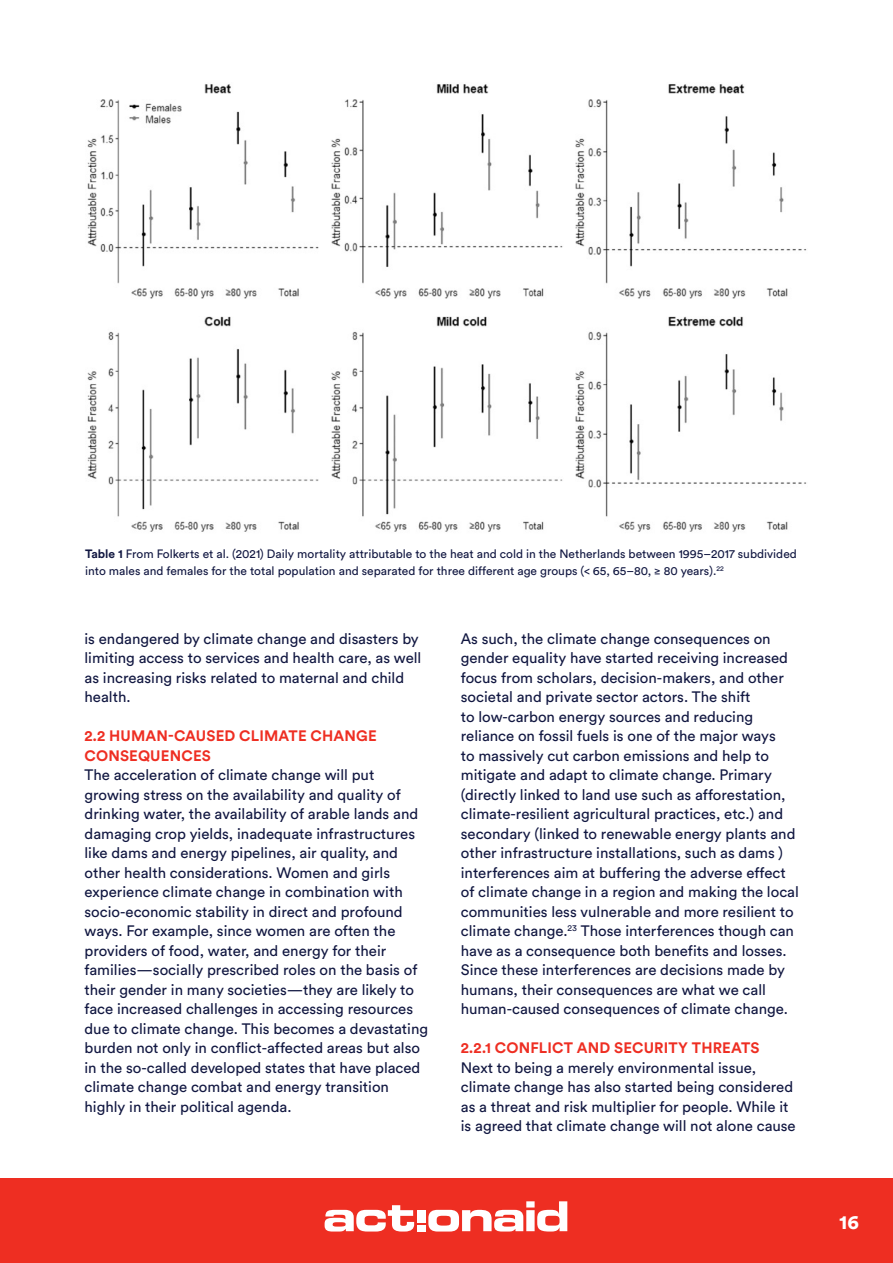
<style>
.page{position:relative;width:893px;height:1263px;background:#fff}
.page>*{position:absolute;margin:0;border:0;box-sizing:border-box;transform-origin:0 0}
.t1{font:900 19.5px "Circular Std";color:#fff}
.t2{font:15px/19.5px "Circular Std";color:#111741}
.t3{font:700 15px/19.5px "Circular Std";letter-spacing:.01em;color:#ee2e22}
.t4{font:12px/16.5px "Circular Std";color:#111741}
.s1{font-weight:700}
</style>
<div class="page">
<div style="left:0;top:1178px;width:893px;height:85px;background:#ee2e22"></div>
<svg style="left:325px;top:1205px;width:89px;height:26px"></svg>
<svg style="left:428px;top:1201px;width:139px;height:30px"></svg>
<div style="left:417px;top:1210px;width:8px;height:12px;background:#fff"></div>
<div style="left:417px;top:1225px;width:8px;height:6px;background:#fff"></div>
<img style="left:87px;top:84px;width:720px;height:448px">
<p class="t4" style="left:85px;top:546px;width:713px"><span class="s1">Table 1</span> From Folkerts et al. (2021) Daily mortality attributable to the heat and cold in the Netherlands between 1995–2017 subdivided into males and females for the total population and separated for three different age groups (&lt; 65, 65–80, ≥ 80 years).<sup>22</sup></p>
<p class="t2" style="left:85px;top:628px;width:338px">is endangered by climate change and disasters by limiting access to services and health care, as well as increasing risks related to maternal and child health.</p>
<p class="t3" style="left:85px;top:726px;width:294px">2.2 HUMAN-CAUSED CLIMATE CHANGE<br>CONSEQUENCES</p>
<p class="t2" style="left:85px;top:765px;width:345px">The acceleration of climate change will put growing stress on the availability and quality of drinking water, the availability of arable lands and damaging crop yields, inadequate infrastructures like dams and energy pipelines, air quality, and other health considerations. Women and girls experience climate change in combination with socio-economic stability in direct and profound ways. For example, since women are often the providers of food, water, and energy for their families—socially prescribed roles on the basis of their gender in many societies—they are likely to face increased challenges in accessing resources due to climate change. This becomes a devastating burden not only in conflict-affected areas but also in the so-called developed states that have placed climate change combat and energy transition highly in their political agenda.</p>
<p class="t2" style="left:461px;top:628px;width:340px">As such, the climate change consequences on gender equality have started receiving increased focus from scholars, decision-makers, and other societal and private sector actors. The shift<br>to low-carbon energy sources and reducing reliance on fossil fuels is one of the major ways<br>to massively cut carbon emissions and help to mitigate and adapt to climate change. Primary (directly linked to land use such as afforestation, climate-resilient agricultural practices, etc.) and secondary (linked to renewable energy plants and other infrastructure installations, such as dams ) interferences aim at buffering the adverse effect of climate change in a region and making the local communities less vulnerable and more resilient to climate change.<sup>23</sup> Those interferences though can have as a consequence both benefits and losses.<br>Since these interferences are decisions made by humans, their consequences are what we call human-caused consequences of climate change.</p>
<p class="t3" style="left:461px;top:1038px;width:300px">2.2.1 CONFLICT AND SECURITY THREATS</p>
<p class="t2" style="left:461px;top:1057px;width:336px">Next to being a merely environmental issue, climate change has also started being considered as a threat and risk multiplier for people. While it is agreed that climate change will not alone cause</p>
<h1 class="t1" style="left:839px;top:1209px;width:21px">16</h1>
</div>
